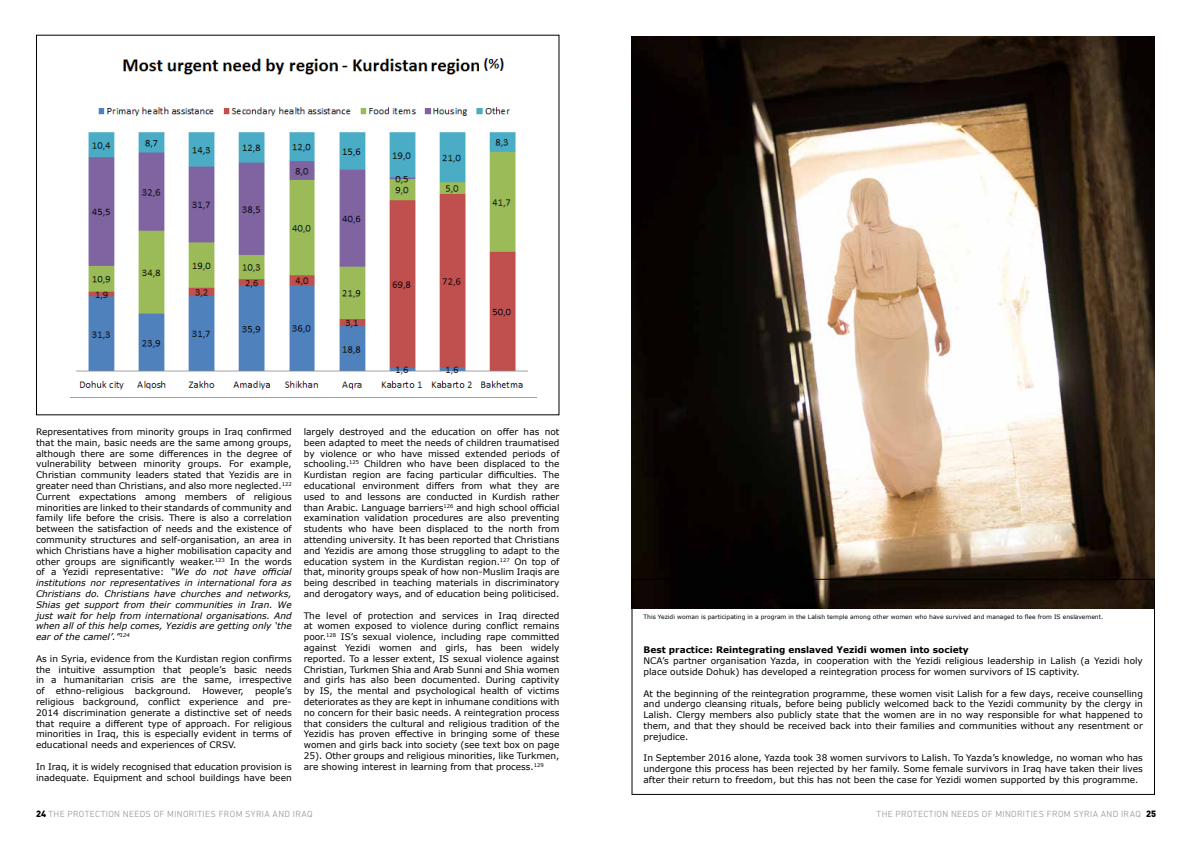
<style>
.page{position:relative;width:1191px;height:842px;background:#fff}
.page>*{position:absolute;margin:0;border:0;box-sizing:border-box;transform-origin:0 0}
.t1{font:9px/10.8px "Verdana";color:#000;text-align:justify}
.t2{font:300 9px "DIN Next LT Pro";letter-spacing:.04em;color:#8a8c8e}
.t3{font:700 9px "Verdana";color:#000}
.t4{font:6px "Verdana";color:#000}
.s1{font-style:italic}
.s2{font-family:"DIN";font-weight:900;color:#000}
</style>
<div class="page">
<img style="left:631px;top:36px;width:524px;height:573px">
<div style="left:631px;top:579px;width:524px;height:216px;border:1px solid #000"></div>
<img style="left:76px;top:58px;width:452px;height:332px">
<img style="left:479px;top:58px;width:35px;height:18px">
<div style="left:281px;top:77px;width:45px;height:19px;background:#fff"></div>
<p class="t1" style="left:36px;top:426px;width:257px">Representatives from minority groups in Iraq confirmed that the main, basic needs are the same among groups, although there are some differences in the degree of vulnerability between minority groups. For example, Christian community leaders stated that Yezidis are in greater need than Christians, and also more neglected.<sup>122<br></sup>Current expectations among members of religious minorities are linked to their standards of community and family life before the crisis. There is also a correlation between the satisfaction of needs and the existence of community structures and self-organisation, an area in which Christians have a higher mobilisation capacity and other groups are significantly weaker.<sup>123</sup> In the words of a Yezidi representative: <span class="s1">“We do not have official institutions nor representatives in international fora as Christians do. Christians have churches and networks, Shias get support from their communities in Iran. We just wait for help from international organisations. And when all of this help comes, Yezidis are getting only ‘the ear of the camel’.”</span><sup>124</sup></p>
<p class="t1" style="left:36px;top:653px;width:257px">As in Syria, evidence from the Kurdistan region confirms the intuitive assumption that people’s basic needs in a humanitarian crisis are the same, irrespective of ethno-religious background. However, people’s religious background, conflict experience and pre-2014 discrimination generate a distinctive set of needs that require a different type of approach. For religious minorities in Iraq, this is especially evident in terms of educational needs and experiences of CRSV.</p>
<p class="t1" style="left:36px;top:761px;width:257px">In Iraq, it is widely recognised that education provision is inadequate. Equipment and school buildings have been</p>
<p class="t1" style="left:304px;top:426px;width:257px">largely destroyed and the education on offer has not been adapted to meet the needs of children traumatised by violence or who have missed extended periods of schooling.<sup>125</sup> Children who have been displaced to the Kurdistan region are facing particular difficulties. The educational environment differs from what they are used to and lessons are conducted in Kurdish rather than Arabic. Language barriers<sup>126</sup> and high school official examination validation procedures are also preventing students who have been displaced to the north from attending university. It has been reported that Christians and Yezidis are among those struggling to adapt to the education system in the Kurdistan region.<sup>127</sup> On top of that, minority groups speak of how non-Muslim Iraqis are being described in teaching materials in discriminatory and derogatory ways, and of education being politicised.</p>
<p class="t1" style="left:304px;top:610px;width:257px">The level of protection and services in Iraq directed at women exposed to violence during conflict remains poor.<sup>128</sup> IS’s sexual violence, including rape committed against Yezidi women and girls, has been widely reported. To a lesser extent, IS sexual violence against Christian, Turkmen Shia and Arab Sunni and Shia women and girls has also been documented. During captivity by IS, the mental and psychological health of victims deteriorates as they are kept in inhumane conditions with no concern for their basic needs. A reintegration process that considers the cultural and religious tradition of the Yezidis has proven effective in bringing some of these women and girls back into society (see text box on page 25). Other groups and religious minorities, like Turkmen, are showing interest in learning from that process.<sup>129</sup></p>
<p class="t4" style="left:643px;top:613px;width:461px">This Yezidi woman is participating in a program in the Lalish temple among other women who have survived and managed to flee from IS enslavement.</p>
<p class="t3" style="left:643px;top:644px;width:327px">Best practice: Reintegrating enslaved Yezidi women into society</p>
<p class="t1" style="left:643px;top:655px;width:501px">NCA’s partner organisation Yazda, in cooperation with the Yezidi religious leadership in Lalish (a Yezidi holy place outside Dohuk) has developed a reintegration process for women survivors of IS captivity.</p>
<p class="t1" style="left:643px;top:688px;width:501px">At the beginning of the reintegration programme, these women visit Lalish for a few days, receive counselling and undergo cleansing rituals, before being publicly welcomed back to the Yezidi community by the clergy in Lalish. Clergy members also publicly state that the women are in no way responsible for what happened to them, and that they should be received back into their families and communities without any resentment or prejudice.</p>
<p class="t1" style="left:643px;top:752px;width:501px">In September 2016 alone, Yazda took 38 women survivors to Lalish. To Yazda’s knowledge, no woman who has undergone this process has been rejected by her family. Some female survivors in Iraq have taken their lives after their return to freedom, but this has not been the case for Yezidi women supported by this programme.</p>
<p class="t2" style="left:36px;top:809px;width:278px"><span class="s2">24</span> THE PROTECTION NEEDS OF MINORITIES FROM SYRIA AND IRAQ</p>
<p class="t2" style="left:876px;top:809px;width:281px">THE PROTECTION NEEDS OF MINORITIES FROM SYRIA AND IRAQ <span class="s2">25</span></p>
</div>
